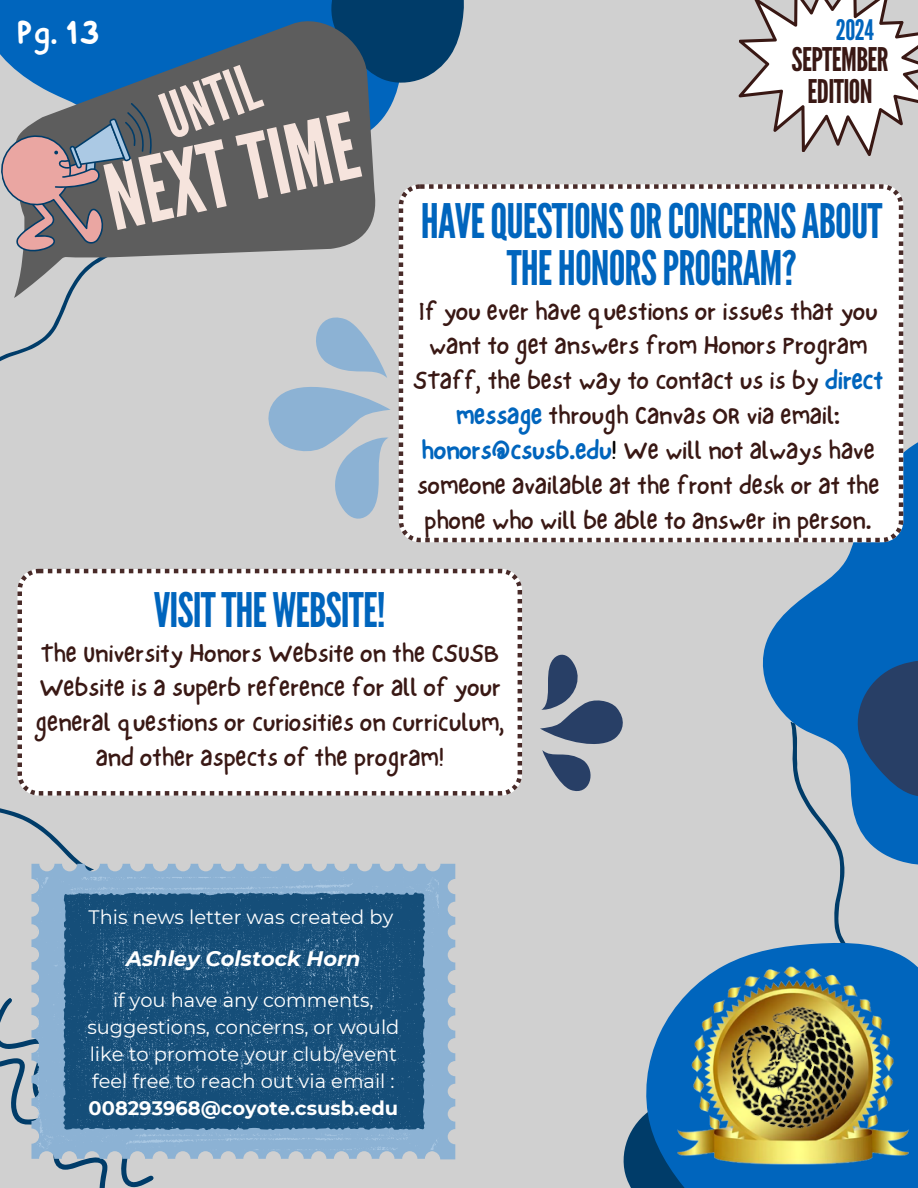
<style>
.page{position:relative;width:918px;height:1188px;background:#d0d0d0}
.page>*{position:absolute;margin:0;border:0;box-sizing:border-box;transform-origin:0 0}
.t1{font:90.45px "League Gothic";color:#f6e4dd}
.t2{font:63.45px "League Gothic";color:#f6e4dd}
.t3{font:47.55px/47.2px "League Gothic";letter-spacing:-.02em;color:#0065bd;text-align:center}
.t4{font:34.5px "happy";color:#fff}
.t5{font:32.55px/32.1px "League Gothic";letter-spacing:-.02em;color:#391814;text-align:center}
.t6{font:28.2px "League Gothic";color:#0065bd}
.t7{font:25.5px/34.8px "NF One Little Font Regular";color:#391814;text-align:center}
.t8{font:italic 700 21px "Montserrat";color:#fff}
.t9{font:19.5px/27px "Montserrat";color:#fff;text-align:center}
.t10{font:700 19.5px "Montserrat";color:#fff}
.s1{font-family:"NF One Little Font Bold";color:#0065bd}
.s2{color:#000}
</style>
<div class="page">
<svg style="left:0;top:0;width:399px;height:285px;fill:#0065bd"></svg>
<svg style="left:623px;top:1117px;width:19px;height:71px"></svg>
<svg style="left:330px;top:0;width:134px;height:84px"></svg>
<svg style="left:738px;top:0;width:180px;height:156px"></svg>
<svg style="left:0;top:998px;width:154px;height:190px"></svg>
<svg style="left:697px;top:395px;width:221px;height:327px;fill:#0065bd"></svg>
<svg style="left:790px;top:722px;width:128px;height:199px"></svg>
<svg style="left:856px;top:659px;width:62px;height:139px;background:#1b4a81"></svg>
<div style="left:399px;top:184px;width:504px;height:358px;background:#fff"></div>
<svg style="left:0;top:808px;width:175px;height:56px"></svg>
<svg style="left:31px;top:864px;width:424px;height:295px;fill:#8cb2d4"></svg>
<svg style="left:36px;top:877px;width:403px;height:273px;background:#356891"></svg>
<svg style="left:642px;top:1033px;width:276px;height:155px"></svg>
<img style="left:660px;top:963px;width:258px;height:215px">
<img style="left:670px;top:921px;width:243px;height:267px">
<div style="left:17px;top:569px;width:505px;height:227px;background:#fff"></div>
<svg style="left:268px;top:318px;width:122px;height:201px"></svg>
<svg style="left:0;top:8px;width:390px;height:277px;background:#546e85"></svg>
<svg style="left:0;top:101px;width:156px;height:261px"></svg>
<svg style="left:540px;top:655px;width:151px;height:346px"></svg>
<p class="t4" style="left:16px;top:-1px;width:86px">Pg. 13</p>
<p class="t6" style="left:836px;top:14px;width:39px">2024</p>
<h5 class="t5" style="left:792px;top:44px;width:99px">SEPTEMBER<br>EDITION</h5>
<p class="t2" style="left:151px;top:84px;width:101px;rotate:-20deg">UNTIL</p>
<p class="t1" style="left:96px;top:147px;width:257px;rotate:-12deg">NEXT TIME</p>
<h6 class="t3" style="left:421px;top:199px;width:463px">HAVE QUESTIONS OR CONCERNS ABOUT<br>THE HONORS PROGRAM?</h6>
<p class="t3" style="left:154px;top:587px;width:233px">VISIT THE WEBSITE!</p>
<p class="t7" style="left:413px;top:293px;width:471px">If you ever have questions or issues that you want to get answers from Honors Program STaff, the best way to contact us is by <span class="s1">direct message</span> through Canvas OR via email: <span class="s1">honors@csusb.edu</span><span class="s2">!</span> We will not always have someone available at the front desk or at the phone who will be able to answer in person.</p>
<h3 class="t7" style="left:35px;top:635px;width:471px">The University Honors Website on the CSUSB Website is a superb reference for all of your general questions or curiosities on curriculum, and other aspects of the program!</h3>
<h4 class="t9" style="left:89px;top:903px;width:306px">This news letter was created by</h4>
<p class="t8" style="left:126px;top:946px;width:236px">Ashley Colstock Horn</p>
<h2 class="t9" style="left:87px;top:986px;width:314px">if you have any comments, suggestions, concerns, or would like to promote your club/event feel free to reach out via email :</h2>
<h1 class="t10" style="left:89px;top:1096px;width:311px">008293968@coyote.csusb.edu</h1>
</div>
